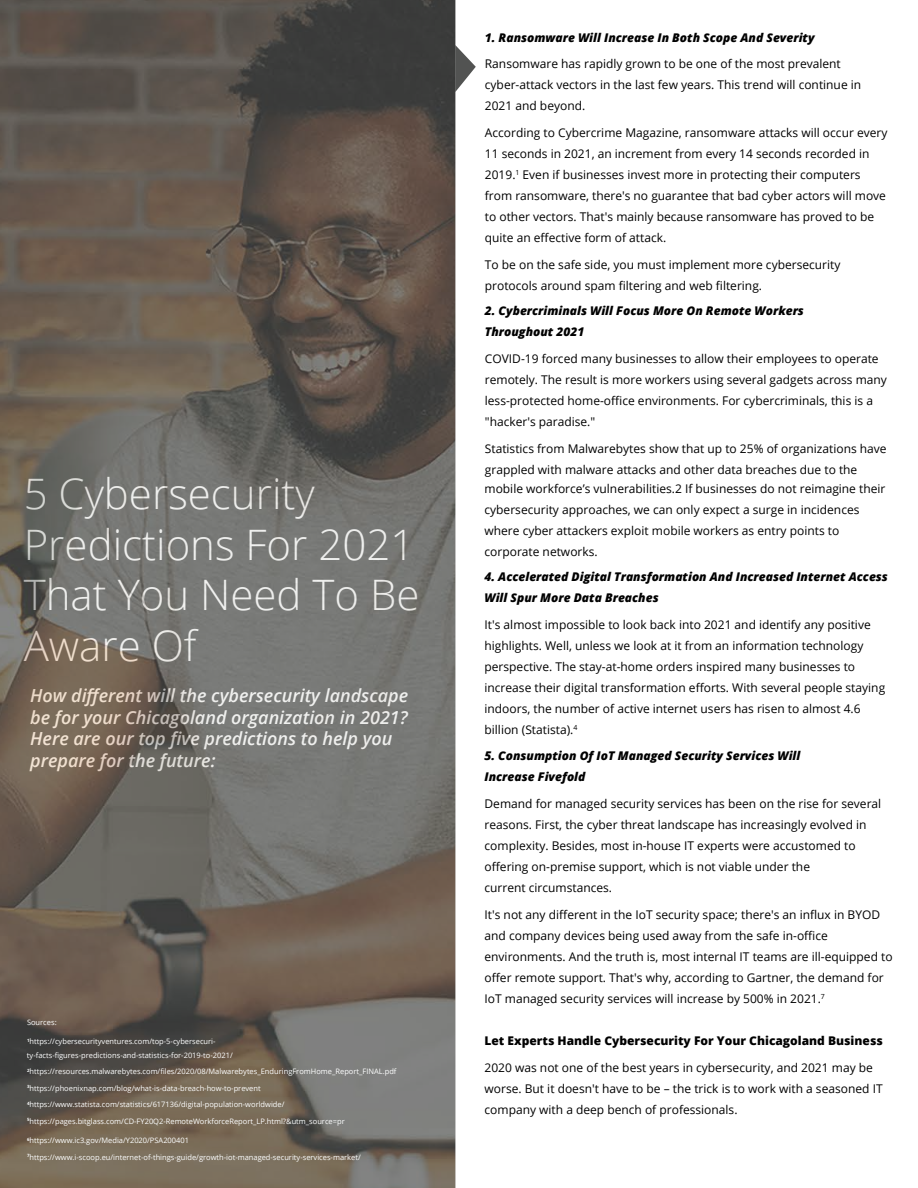
<style>
.page{position:relative;width:918px;height:1188px;background:#fff}
.page>*{position:absolute;margin:0;border:0;box-sizing:border-box;transform-origin:0 0}
.t1{font:300 42px/50.4px "Open Sans";color:#fff}
.t2{font:italic 600 18px/21.6px "Open Sans";color:#fff}
.t3{font:12px/21px "Open Sans";color:#000}
.t4{font:italic 800 12px/21px "Open Sans";color:#000}
.t5{font:800 12px "Open Sans";color:#000}
.t6{font:7.5px/13.5px "Open Sans";color:#fdfefe}
</style>
<div class="page">
<svg style="left:455px;top:45px;width:21px;height:47px"></svg>
<img style="left:0;top:0;width:455px;height:1188px">
<h1 class="t1" style="left:24px;top:468px;width:397px">5 Cybersecurity<br>Predictions For 2021<br>That You Need To Be<br>Aware Of</h1>
<h2 class="t2" style="left:30px;top:684px;width:380px">How different will the cybersecurity landscape be for your Chicagoland organization in 2021?<br>Here are our top five predictions to help you prepare for the future:</h2>
<p class="t6" style="left:27px;top:1015px;width:31px">Sources:</p>
<p class="t6" style="left:27px;top:1034px;width:207px"><sup>1</sup>https://cybersecurityventures.com/top-5-cybersecuri&shy;ty-facts-figures-predictions-and-statistics-for-2019-to-2021/</p>
<p class="t6" style="left:27px;top:1064px;width:371px"><sup>2</sup>https://resources.malwarebytes.com/files/2020/08/Malwarebytes_EnduringFromHome_Report_FINAL.pdf</p>
<p class="t6" style="left:27px;top:1081px;width:235px"><sup>3</sup>https://phoenixnap.com/blog/what-is-data-breach-how-to-prevent</p>
<p class="t6" style="left:27px;top:1097px;width:259px"><sup>4</sup>https://www.statista.com/statistics/617136/digital-population-worldwide/</p>
<p class="t6" style="left:27px;top:1114px;width:319px"><sup>5</sup>https://pages.bitglass.com/CD-FY20Q2-RemoteWorkforceReport_LP.html?&amp;utm_source=pr</p>
<p class="t6" style="left:27px;top:1133px;width:164px"><sup>6</sup>https://www.ic3.gov/Media/Y2020/PSA200401</p>
<p class="t6" style="left:27px;top:1150px;width:335px"><sup>7</sup>https://www.i-scoop.eu/internet-of-things-guide/growth-iot-managed-security-services-market/</p>
<p class="t4" style="left:485px;top:27px;width:331px">1. Ransomware Will Increase In Both Scope And Severity</p>
<p class="t3" style="left:485px;top:52px;width:378px">Ransomware has rapidly grown to be one of the most prevalent cyber-attack vectors in the last few years. This trend will continue in<br>2021 and beyond.</p>
<p class="t3" style="left:485px;top:121px;width:404px">According to Cybercrime Magazine, ransomware attacks will occur every 11 seconds in 2021, an increment from every 14 seconds recorded in 2019.<sup>1</sup> Even if businesses invest more in protecting their computers from ransomware, there's no guarantee that bad cyber actors will move to other vectors. That's mainly because ransomware has proved to be quite an effective form of attack.</p>
<p class="t3" style="left:485px;top:253px;width:357px">To be on the safe side, you must implement more cybersecurity protocols around spam filtering and web filtering.</p>
<p class="t4" style="left:485px;top:300px;width:321px">2. Cybercriminals Will Focus More On Remote Workers<br>Throughout 2021</p>
<p class="t3" style="left:485px;top:348px;width:404px">COVID-19 forced many businesses to allow their employees to operate remotely. The result is more workers using several gadgets across many less-protected home-office environments. For cybercriminals, this is a "hacker's paradise."</p>
<p class="t3" style="left:485px;top:438px;width:403px">Statistics from Malwarebytes show that up to 25% of organizations have grappled with malware attacks and other data breaches due to the</p>
<p class="t3" style="left:485px;top:478px;width:402px">mobile workforce’s vulnerabilities.2 If businesses do not reimagine their cybersecurity approaches, we can only expect a surge in incidences where cyber attackers exploit mobile workers as entry points to corporate networks.</p>
<p class="t4" style="left:485px;top:566px;width:405px">4. Accelerated Digital Transformation And Increased Internet Access<br>Will Spur More Data Breaches</p>
<p class="t3" style="left:485px;top:614px;width:402px">It's almost impossible to look back into 2021 and identify any positive highlights. Well, unless we look at it from an information technology perspective. The stay-at-home orders inspired many businesses to increase their digital transformation efforts. With several people staying indoors, the number of active internet users has risen to almost 4.6 billion (Statista).<sup>4</sup></p>
<p class="t4" style="left:485px;top:744px;width:317px">5. Consumption Of IoT Managed Security Services Will<br>Increase Fivefold</p>
<p class="t3" style="left:485px;top:793px;width:398px">Demand for managed security services has been on the rise for several reasons. First, the cyber threat landscape has increasingly evolved in complexity. Besides, most in-house IT experts were accustomed to offering on-premise support, which is not viable under the<br>current circumstances.</p>
<p class="t3" style="left:485px;top:904px;width:410px">It's not any different in the IoT security space; there's an influx in BYOD and company devices being used away from the safe in-office environments. And the truth is, most internal IT teams are ill-equipped to offer remote support. That's why, according to Gartner, the demand for IoT managed security services will increase by 500% in 2021.<sup>7</sup></p>
<p class="t5" style="left:485px;top:1031px;width:400px">Let Experts Handle Cybersecurity For Your Chicagoland Business</p>
<p class="t3" style="left:485px;top:1057px;width:400px">2020 was not one of the best years in cybersecurity, and 2021 may be worse. But it doesn't have to be – the trick is to work with a seasoned IT company with a deep bench of professionals.</p>
</div>
